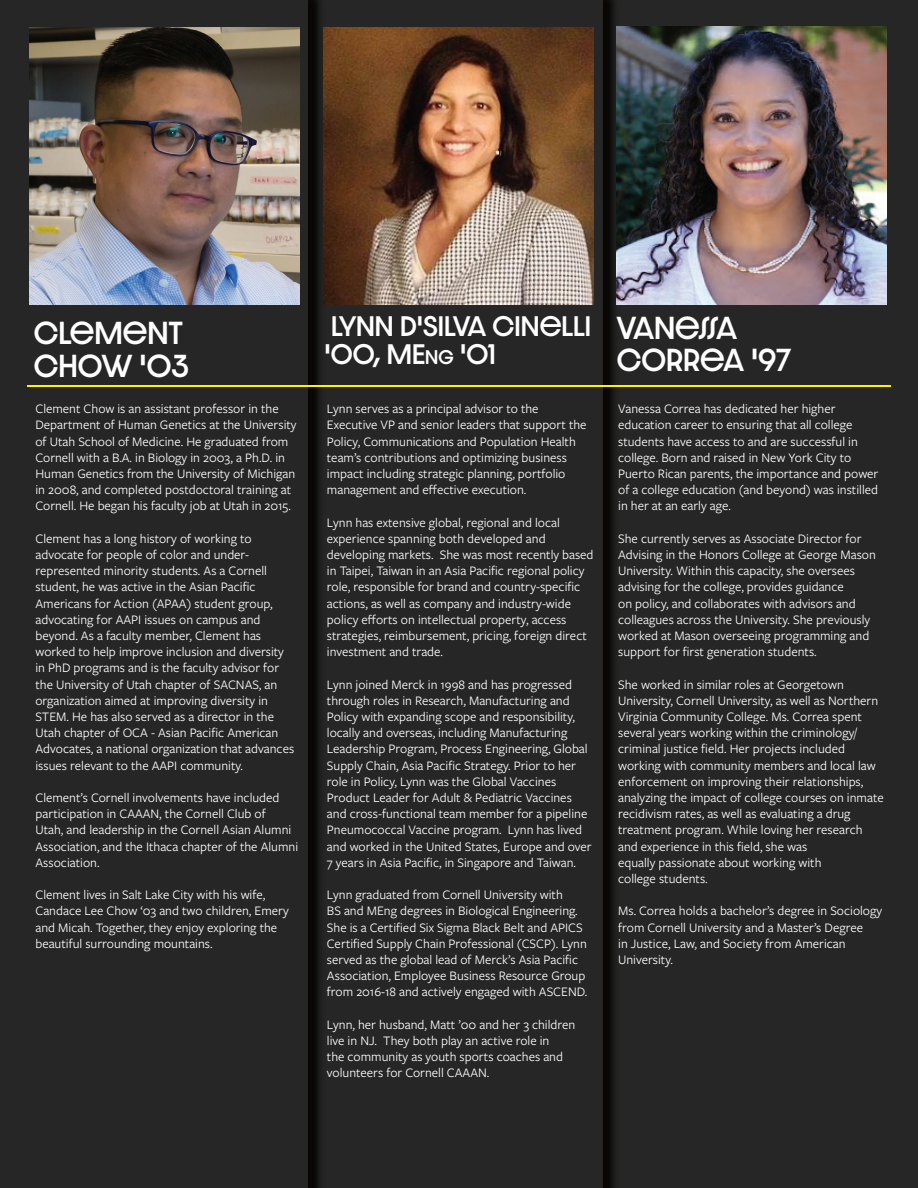
<style>
.page{position:relative;width:918px;height:1188px;background:#252625}
.page>*{position:absolute;margin:0;border:0;box-sizing:border-box;transform-origin:0 0}
.t1{font:500 27px/32.4px "Dazzle Unicase";color:#fff}
.t2{font:500 24px/28.8px "Dazzle Unicase";color:#fff}
.t3{font:13.5px/16.2px "Freight Sans Pro";color:#fff}
.s1{font-size:16.8px}
</style>
<div class="page">
<img style="left:602px;top:0;width:19px;height:1188px">
<img style="left:307px;top:0;width:19px;height:1188px">
<hr style="left:28px;top:386px;width:863px;height:1px;background:#fff101">
<img style="left:324px;top:27px;width:270px;height:277px">
<img style="left:616px;top:27px;width:270px;height:277px">
<img style="left:29px;top:27px;width:270px;height:277px">
<h1 class="t1" style="left:34px;top:317px;width:156px">CLEMENT<br>CHOW '03</h1>
<p class="t3" style="left:35px;top:400px;width:263px">Clement Chow is an assistant professor in the Department of Human Genetics at the University of Utah School of Medicine. He graduated from Cornell with a B.A. in Biology in 2003, a Ph.D. in Human Genetics from the University of Michigan in 2008, and completed postdoctoral training at Cornell. He began his faculty job at Utah in 2015.</p>
<p class="t3" style="left:35px;top:530px;width:260px">Clement has a long history of working to advocate for people of color and under&shy;represented minority students. As a Cornell student, he was active in the Asian Pacific Americans for Action (APAA) student group, advocating for AAPI issues on campus and beyond. As a faculty member, Clement has worked to help improve inclusion and diversity in PhD programs and is the faculty advisor for the University of Utah chapter of SACNAS, an organization aimed at improving diversity in STEM. He has also served as a director in the Utah chapter of OCA - Asian Pacific American Advocates, a national organization that advances issues relevant to the AAPI community.</p>
<p class="t3" style="left:35px;top:789px;width:264px">Clement’s Cornell involvements have included participation in CAAAN, the Cornell Club of<br>Utah, and leadership in the Cornell Asian Alumni Association, and the Ithaca chapter of the Alumni Association.</p>
<p class="t3" style="left:35px;top:886px;width:255px">Clement lives in Salt Lake City with his wife, Candace Lee Chow ‘03 and two children, Emery and Micah. Together, they enjoy exploring the beautiful surrounding mountains.</p>
<h2 class="t2" style="left:325px;top:311px;width:268px">LYNN D'SILVA CINELLI '00, ME<span class="s1">NG</span> '01</h2>
<p class="t3" style="left:327px;top:400px;width:261px">Lynn serves as a principal advisor to the Executive VP and senior leaders that support the Policy, Communications and Population Health team’s contributions and optimizing business impact including strategic planning, portfolio management and effective execution.</p>
<p class="t3" style="left:327px;top:513px;width:268px">Lynn has extensive global, regional and local experience spanning both developed and developing markets. She was most recently based in Taipei, Taiwan in an Asia Pacific regional policy role, responsible for brand and country-specific actions, as well as company and industry-wide policy efforts on intellectual property, access strategies, reimbursement, pricing, foreign direct investment and trade.</p>
<p class="t3" style="left:327px;top:675px;width:266px">Lynn joined Merck in 1998 and has progressed through roles in Research, Manufacturing and Policy with expanding scope and responsibility, locally and overseas, including Manufacturing Leadership Program, Process Engineering, Global Supply Chain, Asia Pacific Strategy. Prior to her role in Policy, Lynn was the Global Vaccines Product Leader for Adult &amp; Pediatric Vaccines and cross-functional team member for a pipeline Pneumococcal Vaccine program. Lynn has lived and worked in the United States, Europe and over 7 years in Asia Pacific, in Singapore and Taiwan.</p>
<p class="t3" style="left:327px;top:886px;width:262px">Lynn graduated from Cornell University with<br>BS and MEng degrees in Biological Engineering.<br>She is a Certified Six Sigma Black Belt and APICS Certified Supply Chain Professional (CSCP). Lynn served as the global lead of Merck’s Asia Pacific Association, Employee Business Resource Group from 2016-18 and actively engaged with ASCEND.</p>
<p class="t3" style="left:327px;top:1016px;width:250px">Lynn, her husband, Matt ’00 and her 3 children live in NJ. They both play an active role in<br>the community as youth sports coaches and volunteers for Cornell CAAAN.</p>
<h1 class="t1" style="left:617px;top:311px;width:176px">VANESSA<br>CORREA '97</h1>
<p class="t3" style="left:618px;top:400px;width:262px">Vanessa Correa has dedicated her higher education career to ensuring that all college students have access to and are successful in college. Born and raised in New York City to Puerto Rican parents, the importance and power of a college education (and beyond) was instilled in her at an early age.</p>
<p class="t3" style="left:618px;top:530px;width:259px">She currently serves as Associate Director for Advising in the Honors College at George Mason University. Within this capacity, she oversees advising for the college, provides guidance<br>on policy, and collaborates with advisors and colleagues across the University. She previously worked at Mason overseeing programming and support for first generation students.</p>
<p class="t3" style="left:618px;top:675px;width:267px">She worked in similar roles at Georgetown University, Cornell University, as well as Northern Virginia Community College. Ms. Correa spent several years working within the criminology/ criminal justice field. Her projects included working with community members and local law enforcement on improving their relationships, analyzing the impact of college courses on inmate recidivism rates, as well as evaluating a drug treatment program. While loving her research and experience in this field, she was<br>equally passionate about working with<br>college students.</p>
<p class="t3" style="left:618px;top:902px;width:266px">Ms. Correa holds a bachelor’s degree in Sociology from Cornell University and a Master’s Degree<br>in Justice, Law, and Society from American University.</p>
</div>
